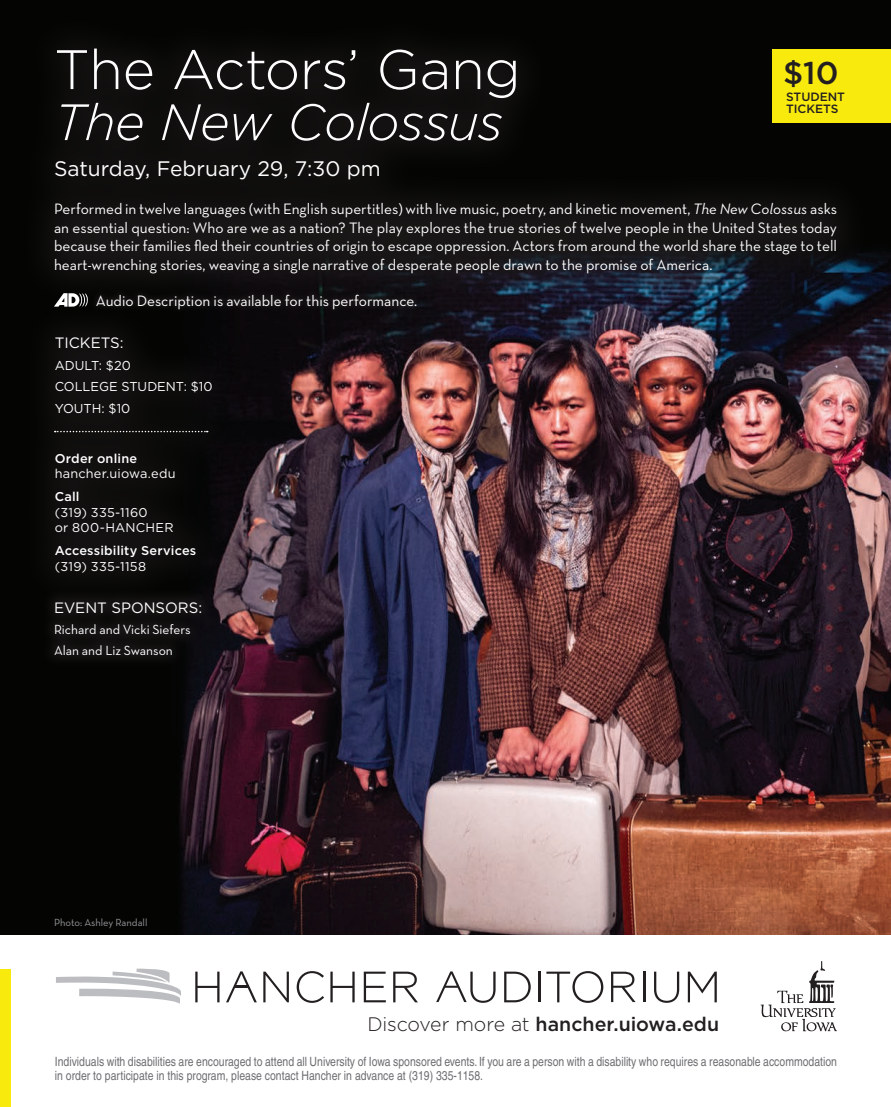
<style>
.page{position:relative;width:891px;height:1107px;background:#fff}
.page>*{position:absolute;margin:0;border:0;box-sizing:border-box;transform-origin:0 0}
.t1{font:300 55.5px "Gotham";letter-spacing:-.01em;color:#fff}
.t2{font:italic 300 51px "Gotham";letter-spacing:-.015em;color:#fff}
.t3{font:500 31.5px "Gotham";color:#231f20}
.t4{font:21px "Gotham";color:#fff}
.t5{font:500 19.5px "Gotham";color:#231f20}
.t6{font:15.3px/18.5px "Neutra Text TF";color:#fff;text-align:justify}
.t7{font:15px "Gotham";color:#fff}
.t8{font:13.5px/20.4px "Neutra Text TF";color:#fff}
.t9{font:12.9px/21.1px "Gotham";color:#fff}
.t10{font:condensed 12.75px/13.5px "Helvetica";color:#6c6d70}
.t11{font:12.75px/15.8px "Gotham";letter-spacing:.02em;color:#fff}
.t12{font:500 12.75px "Gotham";letter-spacing:.015em;color:#fff}
.t13{font:500 12px/12px "Gotham";color:#231f20}
.t14{font:10.5px "Neutra Text TF";color:#939598}
.s1{font-style:italic}
.s2{font-weight:300}
</style>
<div class="page">
<img style="left:0;top:0;width:891px;height:934px">
<svg style="left:195px;top:971px;width:191px;height:32px"></svg>
<svg style="left:393px;top:972px;width:25px;height:30px"></svg>
<svg style="left:504px;top:972px;width:27px;height:30px"></svg>
<hr style="left:538px;top:972px;width:2px;height:30px;background:#231f20">
<svg style="left:546px;top:971px;width:57px;height:32px"></svg>
<hr style="left:643px;top:972px;width:2px;height:30px;background:#231f20">
<svg style="left:654px;top:972px;width:25px;height:31px"></svg>
<svg style="left:688px;top:972px;width:29px;height:30px"></svg>
<svg style="left:436px;top:971px;width:60px;height:32px"></svg>
<svg style="left:611px;top:972px;width:25px;height:30px"></svg>
<svg style="left:56px;top:968px;width:125px;height:36px"></svg>
<svg style="left:761px;top:961px;width:76px;height:70px"></svg>
<div style="left:0;top:969px;width:11px;height:138px;background:#f9ea0e"></div>
<div style="left:18px;top:13px;width:854px;height:296px;background:#231f20;opacity:.75"></div>
<div style="left:41px;top:587px;width:174px;height:82px;background:#0f0e0f"></div>
<div style="left:19px;top:301px;width:228px;height:306px;background:#0b0b0b"></div>
<svg style="left:55px;top:431px;width:153px;height:1px"></svg>
<svg style="left:54px;top:293px;width:34px;height:14px"></svg>
<div style="left:90px;top:287px;width:333px;height:29px;background:#0e0c0e"></div>
<div style="left:773px;top:49px;width:118px;height:74px;background:#f9ea0e"></div>
<h1 class="t1" style="left:54px;top:34px;width:468px">The Actors’ Gang</h1>
<h2 class="t2" style="left:54px;top:90px;width:451px">The New Colossus</h2>
<h3 class="t4" style="left:54px;top:155px;width:328px">Saturday, February 29, 7:30 pm</h3>
<p class="t6" style="left:54px;top:200px;width:785px">Performed in twelve languages (with English supertitles) with live music, poetry, and kinetic movement, <span class="s1">The New Colossus</span> asks an essential question: Who are we as a nation? The play explores the true stories of twelve people in the United States today because their families fled their countries of origin to escape oppression. Actors from around the world share the stage to tell heart-wrenching stories, weaving a single narrative of desperate people drawn to the promise of America.</p>
<h3 class="t3" style="left:783px;top:52px;width:57px">$10</h3>
<p class="t13" style="left:786px;top:91px;width:61px">STUDENT<br>TICKETS</p>
<p class="t6" style="left:96px;top:291px;width:323px">Audio Description is available for this performance.</p>
<p class="t7" style="left:55px;top:333px;width:70px">TICKETS:</p>
<p class="t9" style="left:55px;top:355px;width:159px">ADULT: $20<br>COLLEGE STUDENT: $10<br>YOUTH: $10</p>
<p class="t12" style="left:55px;top:450px;width:84px">Order online</p>
<p class="t11" style="left:55px;top:466px;width:122px">hancher.uiowa.edu</p>
<p class="t12" style="left:55px;top:488px;width:26px">Call</p>
<p class="t11" style="left:55px;top:504px;width:120px">(319) 335-1160<br>or 800-HANCHER</p>
<p class="t12" style="left:55px;top:542px;width:143px">Accessibility Services</p>
<p class="t11" style="left:55px;top:558px;width:93px">(319) 335-1158</p>
<p class="t7" style="left:54px;top:598px;width:150px">EVENT SPONSORS:</p>
<p class="t8" style="left:54px;top:619px;width:138px">Richard and Vicki Siefers<br>Alan and Liz Swanson</p>
<p class="t14" style="left:54px;top:916px;width:95px">Photo: Ashley Randall</p>
<p class="t5" style="left:367px;top:1012px;width:353px"><span class="s2">Discover more at</span> hancher.uiowa.edu</p>
<p class="t10" style="left:55px;top:1055px;width:784px">Individuals with disabilities are encouraged to attend all University of Iowa sponsored events. If you are a person with a disability who requires a reasonable accommodation in order to participate in this program, please contact Hancher in advance at (319) 335-1158.</p>
</div>
